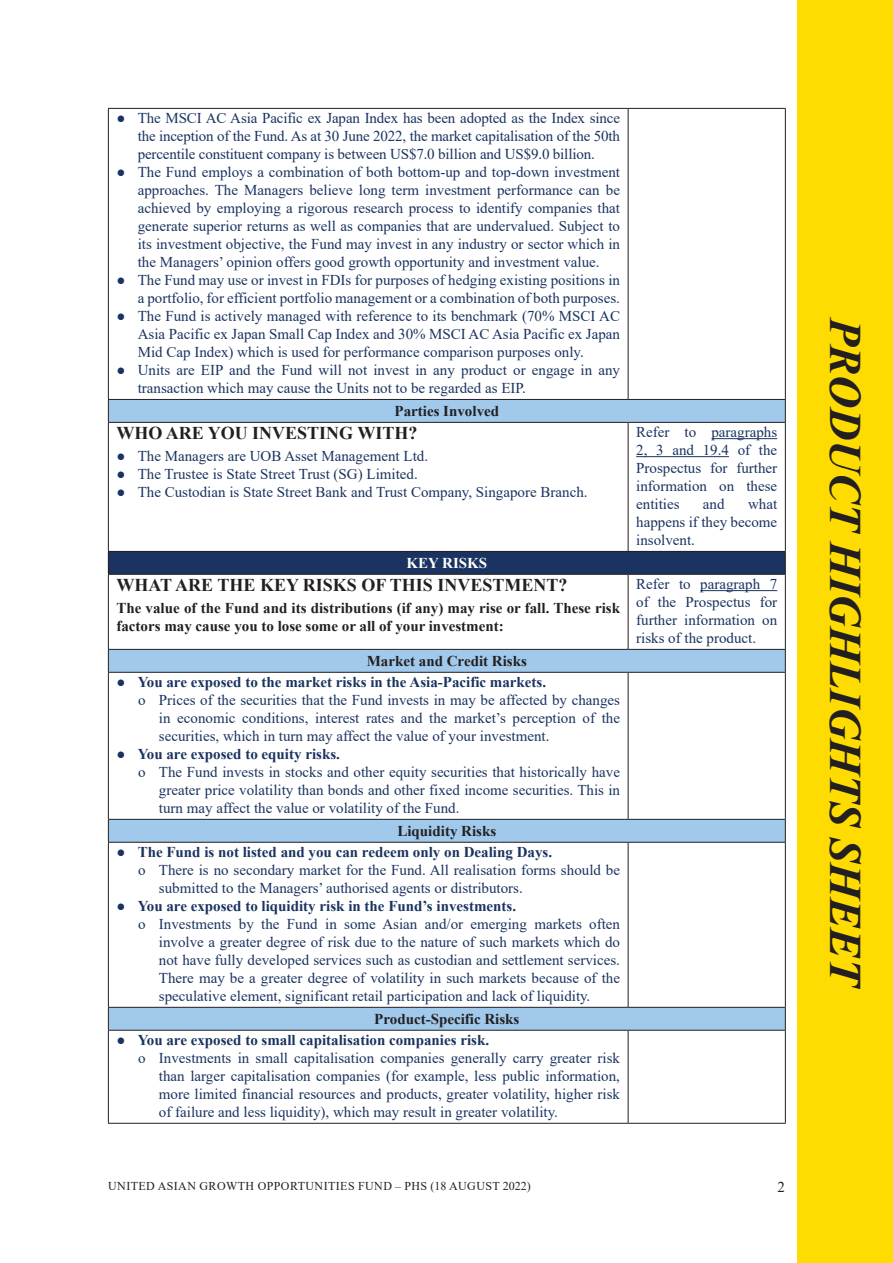
<style>
.page{position:relative;width:893px;height:1263px;background:#fff}
.page>*{position:absolute;margin:0;border:0;box-sizing:border-box;transform-origin:0 0}
.t1{font:italic 700 45px "Times New Roman";color:#231f20}
.t2{font:700 18px "Times New Roman";color:#231f20}
.bullet1{font:15px/18px "Times New Roman";color:#1a3360;text-align:justify}
.bullet1-2{font:700 15px "Times New Roman";color:#1a3360}
.body_right{font:15px/18px "Times New Roman";color:#1a3360;text-align:justify}
.black_body_bold{font:700 15px/18px "Times New Roman";color:#231f20}
.black_body_bold-2{font:700 15px "Times New Roman";color:#fff}
.t3{font:15px "Times New Roman";color:#231f20}
.t4{font:12px "Times New Roman";letter-spacing:.035em;color:#231f20}
.s1{font-weight:400}
</style>
<div class="page">
<div style="left:798px;top:0;width:95px;height:1263px;background:#ffdc01"></div>
<svg style="left:109px;top:400px;width:676px;height:630px"></svg>
<div style="left:108px;top:551px;width:677px;height:23px;background:#1a3360"></div>
<hr style="left:108px;top:108px;width:520px;height:1px;background:#231f20">
<hr style="left:628px;top:108px;width:158px;height:1px;background:#231f20">
<hr style="left:108px;top:399px;width:520px;height:1px;background:#231f20">
<hr style="left:628px;top:399px;width:158px;height:1px;background:#231f20">
<hr style="left:108px;top:422px;width:520px;height:1px;background:#231f20">
<hr style="left:108px;top:551px;width:520px;height:1px;background:#231f20">
<hr style="left:108px;top:574px;width:520px;height:1px;background:#231f20">
<hr style="left:628px;top:574px;width:158px;height:1px;background:#231f20">
<hr style="left:108px;top:649px;width:520px;height:1px;background:#231f20">
<hr style="left:628px;top:649px;width:158px;height:1px;background:#231f20">
<hr style="left:108px;top:672px;width:520px;height:1px;background:#231f20">
<hr style="left:628px;top:672px;width:158px;height:1px;background:#231f20">
<hr style="left:108px;top:819px;width:520px;height:1px;background:#231f20">
<hr style="left:628px;top:819px;width:158px;height:1px;background:#231f20">
<hr style="left:108px;top:842px;width:520px;height:1px;background:#231f20">
<hr style="left:628px;top:842px;width:158px;height:1px;background:#231f20">
<hr style="left:108px;top:1007px;width:520px;height:1px;background:#231f20">
<hr style="left:628px;top:1007px;width:158px;height:1px;background:#231f20">
<hr style="left:108px;top:1030px;width:520px;height:1px;background:#231f20">
<hr style="left:628px;top:1030px;width:158px;height:1px;background:#231f20">
<hr style="left:108px;top:1123px;width:520px;height:1px;background:#231f20">
<hr style="left:628px;top:1123px;width:158px;height:1px;background:#231f20">
<hr style="left:108px;top:109px;width:1px;height:290px;background:#231f20">
<svg style="left:108px;top:400px;width:1px;height:22px"></svg>
<hr style="left:108px;top:423px;width:1px;height:128px;background:#231f20">
<svg style="left:108px;top:552px;width:1px;height:22px"></svg>
<hr style="left:108px;top:575px;width:1px;height:74px;background:#231f20">
<svg style="left:108px;top:650px;width:1px;height:22px"></svg>
<hr style="left:108px;top:673px;width:1px;height:146px;background:#231f20">
<svg style="left:108px;top:820px;width:1px;height:22px"></svg>
<hr style="left:108px;top:843px;width:1px;height:164px;background:#231f20">
<svg style="left:108px;top:1008px;width:1px;height:22px"></svg>
<hr style="left:108px;top:1030px;width:1px;height:93px;background:#231f20">
<hr style="left:628px;top:109px;width:1px;height:290px;background:#231f20">
<hr style="left:785px;top:109px;width:1px;height:290px;background:#231f20">
<svg style="left:785px;top:400px;width:1px;height:22px"></svg>
<svg style="left:785px;top:552px;width:1px;height:22px"></svg>
<hr style="left:628px;top:575px;width:1px;height:74px;background:#231f20">
<hr style="left:785px;top:575px;width:1px;height:74px;background:#231f20">
<svg style="left:785px;top:650px;width:1px;height:22px"></svg>
<hr style="left:628px;top:673px;width:1px;height:146px;background:#231f20">
<hr style="left:785px;top:673px;width:1px;height:146px;background:#231f20">
<svg style="left:785px;top:820px;width:1px;height:22px"></svg>
<hr style="left:628px;top:843px;width:1px;height:164px;background:#231f20">
<hr style="left:785px;top:843px;width:1px;height:164px;background:#231f20">
<svg style="left:785px;top:1008px;width:1px;height:22px"></svg>
<hr style="left:628px;top:1030px;width:1px;height:93px;background:#231f20">
<hr style="left:785px;top:1030px;width:1px;height:93px;background:#231f20">
<hr style="left:628px;top:422px;width:158px;height:1px;background:#231f20">
<hr style="left:628px;top:423px;width:1px;height:128px;background:#231f20">
<hr style="left:785px;top:423px;width:1px;height:128px;background:#231f20">
<hr style="left:628px;top:551px;width:158px;height:1px;background:#231f20">
<hr style="left:711px;top:438px;width:66px;height:1px;background:#1a3360">
<hr style="left:636px;top:456px;width:93px;height:1px;background:#1a3360">
<hr style="left:700px;top:590px;width:77px;height:1px;background:#1a3360">
<p class="bullet1" style="left:138px;top:109px;width:484px;text-indent:-21px">● The MSCI AC Asia Pacific ex Japan Index has been adopted as the Index since the inception of the Fund. As at 30 June 2022, the market capitalisation of the 50th percentile constituent company is between US$7.0 billion and US$9.0 billion.</p>
<p class="bullet1" style="left:138px;top:163px;width:484px;text-indent:-21px">● The Fund employs a combination of both bottom-up and top-down investment approaches. The Managers believe long term investment performance can be achieved by employing a rigorous research process to identify companies that generate superior returns as well as companies that are undervalued. Subject to its investment objective, the Fund may invest in any industry or sector which in the Managers’ opinion offers good growth opportunity and investment value.</p>
<p class="bullet1" style="left:116px;top:271px;width:505px;text-align:right">● The Fund may use or invest in FDIs for purposes of hedging existing positions in a portfolio, for efficient portfolio management or a combination of both purposes.</p>
<p class="bullet1" style="left:138px;top:307px;width:484px;text-indent:-21px">● The Fund is actively managed with reference to its benchmark (70% MSCI AC Asia Pacific ex Japan Small Cap Index and 30% MSCI AC Asia Pacific ex Japan Mid Cap Index) which is used for performance comparison purposes only.</p>
<p class="bullet1" style="left:138px;top:361px;width:484px;text-indent:-21px">● Units are EIP and the Fund will not invest in any product or engage in any transaction which may cause the Units not to be regarded as EIP.</p>
<p class="black_body_bold" style="left:395px;top:401px;width:106px">Parties Involved</p>
<p class="t2" style="left:116px;top:420px;width:303px">WHO ARE YOU INVESTING WITH?</p>
<p class="bullet1" style="left:116px;top:447px;width:313px">● The Managers are UOB Asset Management Ltd.</p>
<p class="bullet1" style="left:116px;top:465px;width:303px">● The Trustee is State Street Trust (SG) Limited.</p>
<p class="bullet1" style="left:116px;top:483px;width:473px">● The Custodian is State Street Bank and Trust Company, Singapore Branch.</p>
<p class="black_body_bold-2" style="left:406px;top:552px;width:82px">KEY RISKS</p>
<p class="t2" style="left:116px;top:572px;width:452px">WHAT ARE THE KEY RISKS OF THIS INVESTMENT?</p>
<p class="black_body_bold" style="left:116px;top:598px;width:505px">The value of the Fund and its distributions (if any) may rise or fall. These risk factors may cause you to lose some or all of your investment:</p>
<p class="black_body_bold" style="left:367px;top:651px;width:162px">Market and Credit Risks</p>
<p class="bullet1-2" style="left:116px;top:671px;width:431px"><span class="s1">●</span> You are exposed to the market risks in the Asia-Pacific markets.</p>
<p class="bullet1" style="left:159px;top:690px;width:463px;text-indent:-21px">o Prices of the securities that the Fund invests in may be affected by changes in economic conditions, interest rates and the market’s perception of the securities, which in turn may affect the value of your investment.</p>
<p class="bullet1-2" style="left:116px;top:743px;width:225px"><span class="s1">●</span> You are exposed to equity risks.</p>
<p class="bullet1" style="left:159px;top:762px;width:463px;text-indent:-21px">o The Fund invests in stocks and other equity securities that historically have greater price volatility than bonds and other fixed income securities. This in turn may affect the value or volatility of the Fund.</p>
<p class="black_body_bold" style="left:397px;top:821px;width:100px">Liquidity Risks</p>
<p class="bullet1-2" style="left:116px;top:841px;width:437px"><span class="s1">●</span> The Fund is not listed and you can redeem only on Dealing Days.</p>
<p class="bullet1" style="left:159px;top:860px;width:462px;text-indent:-21px">o There is no secondary market for the Fund. All realisation forms should be submitted to the Managers’ authorised agents or distributors.</p>
<p class="bullet1-2" style="left:116px;top:895px;width:401px"><span class="s1">●</span> You are exposed to liquidity risk in the Fund’s investments.</p>
<p class="bullet1" style="left:159px;top:914px;width:463px;text-indent:-21px">o Investments by the Fund in some Asian and/or emerging markets often involve a greater degree of risk due to the nature of such markets which do not have fully developed services such as custodian and settlement services.<br>There may be a greater degree of volatility in such markets because of the speculative element, significant retail participation and lack of liquidity.</p>
<p class="black_body_bold" style="left:374px;top:1009px;width:147px">Product-Specific Risks</p>
<p class="bullet1-2" style="left:116px;top:1029px;width:374px"><span class="s1">●</span> You are exposed to small capitalisation companies risk.</p>
<p class="bullet1" style="left:159px;top:1048px;width:463px;text-indent:-21px">o Investments in small capitalisation companies generally carry greater risk than larger capitalisation companies (for example, less public information, more limited financial resources and products, greater volatility, higher risk of failure and less liquidity), which may result in greater volatility.</p>
<p class="body_right" style="left:636px;top:422px;width:143px">Refer to paragraphs 2, 3 and 19.4 of the Prospectus for further information on these entities</p>
<p class="body_right" style="left:636px;top:494px;width:143px;text-indent:112px">what happens if they become insolvent.</p>
<p class="body_right" style="left:703px;top:494px;width:23px">and</p>
<p class="body_right" style="left:636px;top:574px;width:143px">Refer to paragraph 7 of the Prospectus for further information on risks of the product.</p>
<p class="t4" style="left:108px;top:1178px;width:424px">UNITED ASIAN GROWTH OPPORTUNITIES FUND – PHS (18 AUGUST 2022)</p>
<p class="t3" style="left:777px;top:1177px;width:9px">2</p>
<h1 class="t1" style="left:876px;top:318px;width:673px;rotate:90deg">PRODUCT HIGHLIGHTS SHEET</h1>
</div>
